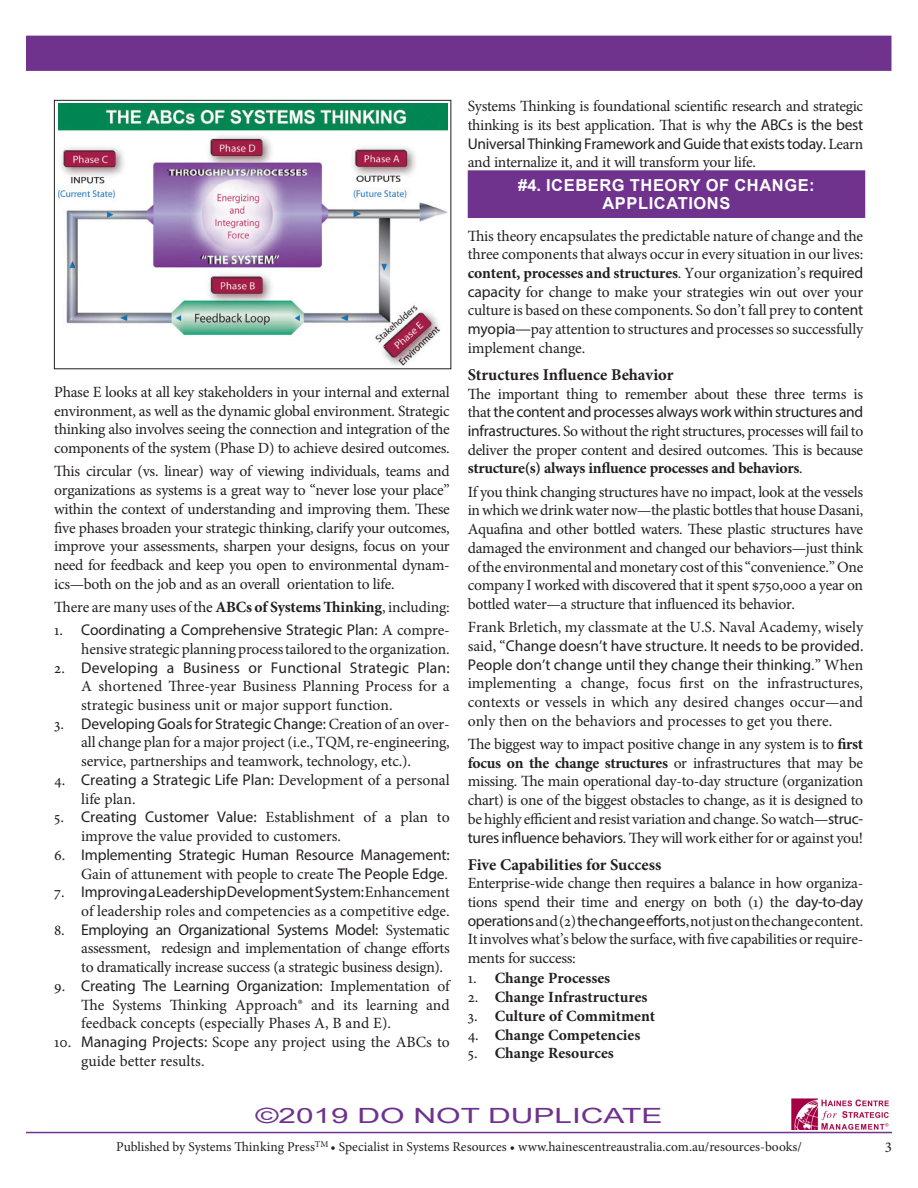
<style>
.page{position:relative;width:918px;height:1188px;background:#fff}
.page>*{position:absolute;margin:0;border:0;box-sizing:border-box;transform-origin:0 0}
.t1{font:21px "Arial";color:#6f338e;scale:1.5 1}
.Minion_Pro_Subhead{font:700 16.5px "Minion Pro";color:#231f20}
.Arial_Header__Box__C{font:700 16.5px "Arial";letter-spacing:.035em;color:#fff}
.Body_Text{font:15.6px/18.8px "Minion Pro";letter-spacing:-.01em;color:#231f20;text-align:justify}
.Body_Text-No_Space_A{font:15.6px/18.8px "Minion Pro";letter-spacing:-.02em;color:#231f20;text-align:justify}
.t2{font:700 15.6px "Minion Pro";color:#231f20}
.t3{font:15.6px/18.8px "Myriad Pro";letter-spacing:-.01em;color:#231f20;text-align:right}
.t4{font:15px "Minion Pro";color:#231f20}
.t5{font:13.5px "Minion Pro";color:#231f20}
.s1{font-weight:700}
.s2{font-family:"Myriad Pro"}
.s3{font-family:"Minion Pro"}
.s4{font-weight:400}
</style>
<div class="page">
<div style="left:26px;top:36px;width:865px;height:35px;background:#6f338e;border:2px solid #6f338e"></div>
<hr style="left:26px;top:1132px;width:866px;height:1px;background:#6f338e">
<div style="left:468px;top:171px;width:396px;height:46px;background:#6f338e"></div>
<div style="left:468px;top:170px;width:397px;height:48px;border:2px solid #6f338e"></div>
<img style="left:791px;top:1098px;width:98px;height:32px">
<img style="left:59px;top:103px;width:389px;height:263px">
<div style="left:54px;top:100px;width:397px;height:269px;border:1px solid #231f20"></div>
<p class="Body_Text" style="left:54px;top:383px;width:397px">Phase E looks at all key stakeholders in your internal and external environment, as well as the dynamic global environment. Strategic thinking also involves seeing the connection and integration of the components of the system (Phase D) to achieve desired outcomes.</p>
<p class="Body_Text" style="left:54px;top:462px;width:397px">This circular (vs. linear) way of viewing individuals, teams and organizations as systems is a great way to “never lose your place” within the context of understanding and improving them. These five phases broaden your strategic thinking, clarify your outcomes, improve your assessments, sharpen your designs, focus on your need for feedback and keep you open to environmental dynam&shy;ics—both on the job and as an overall orientation to life.</p>
<p class="Body_Text" style="left:54px;top:598px;width:397px">There are many uses of the <span class="s1">ABCs of Systems Thinking</span>, including:</p>
<p class="Body_Text" style="left:54px;top:621px;width:397px;text-align:right">1. <span class="s2">Coordinating a Comprehensive Strategic Plan:</span> A compre&shy;hensive strategic planning process tailored to the organization.</p>
<p class="Body_Text" style="left:81px;top:658px;width:370px;text-indent:-27px">2. <span class="s2">Developing a Business or Functional Strategic Plan:<br></span>A shortened Three-year Business Planning Process for a strategic business unit or major support function.</p>
<p class="Body_Text" style="left:81px;top:714px;width:370px;text-indent:-27px">3. <span class="s2">Developing Goals for Strategic Change:</span> Creation of an over&shy;all change plan for a major project (i.e., TQM, re-engineering, service, partnerships and teamwork, technology, etc.).</p>
<p class="Body_Text" style="left:81px;top:771px;width:370px;text-indent:-27px">4. <span class="s2">Creating a Strategic Life Plan:</span> Development of a personal life plan.</p>
<p class="Body_Text" style="left:81px;top:808px;width:370px;text-indent:-27px">5. <span class="s2">Creating Customer Value:</span> Establishment of a plan to improve the value provided to customers.</p>
<p class="t3" style="left:54px;top:845px;width:397px"><span class="s3">6.</span> Implementing Strategic Human Resource Management:<br><span class="s3">Gain of attunement with people to create</span> The People Edge<span class="s3">.</span></p>
<p class="Body_Text" style="left:54px;top:883px;width:397px;text-align:right">7. <span class="s2">Improving a Leadership Development System:</span> Enhancement of leadership roles and competencies as a competitive edge.</p>
<p class="Body_Text" style="left:81px;top:920px;width:370px;text-indent:-27px">8. <span class="s2">Employing an Organizational Systems Model:</span> Systematic assessment, redesign and implementation of change efforts to dramatically increase success (a strategic business design).</p>
<p class="Body_Text" style="left:81px;top:977px;width:370px;text-indent:-27px">9. <span class="s2">Creating The Learning Organization:</span> Implementation of The Systems Thinking Approach® and its learning and feedback concepts (especially Phases A, B and E).</p>
<p class="Body_Text" style="left:81px;top:1033px;width:370px;text-indent:-27px">10. <span class="s2">Managing Projects:</span> Scope any project using the ABCs to guide better results.</p>
<p class="Body_Text" style="left:468px;top:97px;width:397px">Systems Thinking is foundational scientific research and strategic thinking is its best application. That is why <span class="s2">the ABCs is the best Universal Thinking Framework and Guide that exists today.</span> Learn and internalize it, and it will transform your life.</p>
<p class="Arial_Header__Box__C" style="left:518px;top:174px;width:298px">#4. ICEBERG THEORY OF CHANGE:</p>
<p class="Arial_Header__Box__C" style="left:603px;top:192px;width:129px">APPLICATIONS</p>
<p class="Body_Text" style="left:468px;top:226px;width:397px">This theory encapsulates the predictable nature of change and the three components that always occur in every situation in our lives: <span class="s1">content, processes and structures</span>. Your organization’s <span class="s2">required capacity</span> for change to make your strategies win out over your culture is based on these components. So don’t fall prey to <span class="s2">content myopia—</span>pay attention to structures and processes so successfully implement change.</p>
<p class="Minion_Pro_Subhead" style="left:468px;top:363px;width:207px">Structures Influence Behavior</p>
<p class="Body_Text" style="left:468px;top:384px;width:397px">The important thing to remember about these three terms is that <span class="s2">the content and processes always work within structures and infrastructures</span>. So without the right structures, processes will fail to deliver the proper content and desired outcomes. This is because <span class="s1">structure(s) always influence processes and behaviors</span>.</p>
<p class="Body_Text" style="left:468px;top:482px;width:397px">If you think changing structures have no impact, look at the vessels in which we drink water now—the plastic bottles that house Dasani, Aquafina and other bottled waters. These plastic structures have damaged the environment and changed our behaviors—just think of the environmental and monetary cost of this “convenience.” One company I worked with discovered that it spent $750,000 a year on bottled water—a structure that influenced its behavior.</p>
<p class="Body_Text" style="left:468px;top:618px;width:397px">Frank Brletich, my classmate at the U.S. Naval Academy, wisely said, “<span class="s2">Change doesn’t have structure. It needs to be provided.<br>People don’t change until they change their thinking</span>.” When implementing a change, focus first on the infrastructures, contexts or vessels in which any desired changes occur—and only then on the behaviors and processes to get you there.</p>
<p class="Body_Text" style="left:468px;top:735px;width:397px">The biggest way to impact positive change in any system is to <span class="s1">first focus on the change structures</span> or infrastructures that may be missing. The main operational day-to-day structure (organization chart) is one of the biggest obstacles to change, as it is designed to be highly efficient and resist variation and change. So watch—<span class="s2">struc&shy;tures influence behaviors</span>. They will work either for or against you!</p>
<p class="Minion_Pro_Subhead" style="left:468px;top:853px;width:195px">Five Capabilities for Success</p>
<p class="Body_Text-No_Space_A" style="left:468px;top:874px;width:397px">Enterprise-wide change then requires a balance in how organiza&shy;tions spend their time and energy on both (1) the <span class="s2">day-to-day operations</span> and (2) <span class="s2">the change efforts</span>, not just on the change content.<br>It involves what’s below the surface, with five capabilities or require&shy;ments for success:</p>
<p class="t2" style="left:468px;top:967px;width:144px"><span class="s4">1.</span> Change Processes</p>
<p class="t2" style="left:468px;top:986px;width:181px"><span class="s4">2.</span> Change Infrastructures</p>
<p class="t2" style="left:468px;top:1005px;width:189px"><span class="s4">3.</span> Culture of Commitment</p>
<p class="t2" style="left:468px;top:1024px;width:174px"><span class="s4">4.</span> Change Competencies</p>
<p class="t2" style="left:468px;top:1042px;width:148px"><span class="s4">5.</span> Change Resources</p>
<p class="t1" style="left:255px;top:1101px;width:273px">©2019 DO NOT DUPLICATE</p>
<p class="t5" style="left:116px;top:1138px;width:687px">Published by Systems Thinking Press<sup>TM</sup> • Specialist in Systems Resources • www.hainescentreaustralia.com.au/resources-books/</p>
<p class="t4" style="left:885px;top:1137px;width:9px">3</p>
</div>
